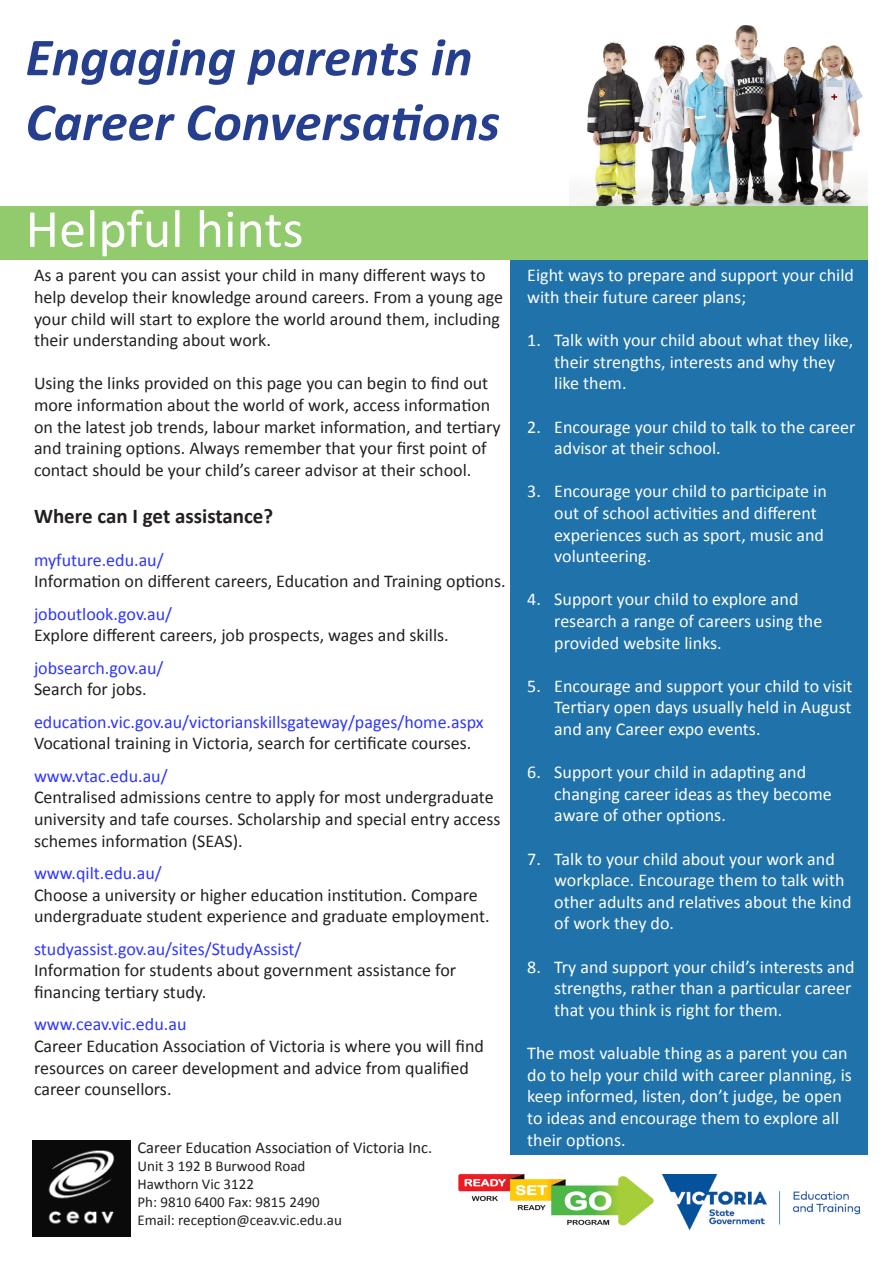
<style>
.page{position:relative;width:893px;height:1263px;background:#fff}
.page>*{position:absolute;margin:0;border:0;box-sizing:border-box;transform-origin:0 0}
.t1{font:italic 700 54px "Calibri";color:#253f8e}
.t2{font:54px "Calibri";color:#fff}
.t3{font:700 21px "Calibri";color:#231f20}
.t4{font:18px/21.6px "Calibri";color:#231f20}
.t5{font:18px/21.6px "Calibri";color:#fff}
.t6{font:18px "Calibri";color:#2e36ff}
.t7{font:16.5px "Calibri";color:#231f20}
.t8{font:15px "Calibri";color:#231f20}
</style>
<div class="page">
<img style="left:570px;top:26px;width:297px;height:180px">
<div style="left:0;top:206px;width:867px;height:53px;background:#91cb6e"></div>
<div style="left:510px;top:260px;width:357px;height:894px;background:#1f72aa"></div>
<img style="left:33px;top:1140px;width:98px;height:97px">
<img style="left:458px;top:1174px;width:196px;height:52px">
<img style="left:662px;top:1174px;width:197px;height:55px">
<p class="t1" style="left:26px;top:24px;width:448px">Engaging parents in</p>
<p class="t1" style="left:26px;top:89px;width:476px">Career Conversations</p>
<p class="t2" style="left:26px;top:195px;width:280px">Helpful hints</p>
<p class="t4" style="left:34px;top:265px;width:471px">As a parent you can assist your child in many different ways to help develop their knowledge around careers. From a young age your child will start to explore the world around them, including their understanding about work.</p>
<p class="t4" style="left:34px;top:373px;width:468px">Using the links provided on this page you can begin to find out more information about the world of work, access information on the latest job trends, labour market information, and tertiary and training options. Always remember that your first point of contact should be your child’s career advisor at their school.</p>
<p class="t3" style="left:34px;top:502px;width:241px">Where can I get assistance?</p>
<p class="t6" style="left:34px;top:548px;width:131px">myfuture.edu.au/</p>
<p class="t4" style="left:34px;top:571px;width:473px">Information on different careers, Education and Training options.</p>
<p class="t6" style="left:34px;top:602px;width:140px">joboutlook.gov.au/</p>
<p class="t4" style="left:34px;top:625px;width:416px">Explore different careers, job prospects, wages and skills.</p>
<p class="t6" style="left:34px;top:656px;width:131px">jobsearch.gov.au/</p>
<p class="t4" style="left:34px;top:679px;width:114px">Search for jobs.</p>
<p class="t6" style="left:34px;top:710px;width:451px">education.vic.gov.au/victorianskillsgateway/pages/home.aspx</p>
<p class="t4" style="left:34px;top:733px;width:439px">Vocational training in Victoria, search for certificate courses.</p>
<p class="t6" style="left:34px;top:764px;width:135px">www.vtac.edu.au/</p>
<p class="t4" style="left:34px;top:787px;width:468px">Centralised admissions centre to apply for most undergraduate university and tafe courses. Scholarship and special entry access schemes information (SEAS).</p>
<p class="t6" style="left:34px;top:862px;width:129px">www.qilt.edu.au/</p>
<p class="t4" style="left:34px;top:884px;width:457px">Choose a university or higher education institution. Compare undergraduate student experience and graduate employment.</p>
<p class="t6" style="left:34px;top:937px;width:269px">studyassist.gov.au/sites/StudyAssist/</p>
<p class="t4" style="left:34px;top:959px;width:424px">Information for students about government assistance for financing tertiary study.</p>
<p class="t6" style="left:34px;top:1013px;width:154px">www.ceav.vic.edu.au</p>
<p class="t4" style="left:34px;top:1035px;width:451px">Career Education Association of Victoria is where you will find resources on career development and advice from qualified career counsellors.</p>
<p class="t7" style="left:137px;top:1137px;width:296px">Career Education Association of Victoria Inc.</p>
<p class="t8" style="left:137px;top:1157px;width:169px">Unit 3 192 B Burwood Road</p>
<p class="t8" style="left:137px;top:1175px;width:118px">Hawthorn Vic 3122</p>
<p class="t8" style="left:137px;top:1193px;width:184px">Ph: 9810 6400 Fax: 9815 2490</p>
<p class="t8" style="left:137px;top:1211px;width:206px">Email: reception@ceav.vic.edu.au</p>
<p class="t5" style="left:527px;top:265px;width:328px">Eight ways to prepare and support your child with their future career plans;</p>
<p class="t5" style="left:554px;top:329px;width:300px;text-indent:-27px">1. Talk with your child about what they like, their strengths, interests and why they like them.</p>
<p class="t5" style="left:554px;top:416px;width:303px;text-indent:-27px">2. Encourage your child to talk to the career advisor at their school.</p>
<p class="t5" style="left:554px;top:481px;width:274px;text-indent:-27px">3. Encourage your child to participate in out of school activities and different experiences such as sport, music and volunteering.</p>
<p class="t5" style="left:554px;top:589px;width:270px;text-indent:-27px">4. Support your child to explore and research a range of careers using the provided website links.</p>
<p class="t5" style="left:554px;top:675px;width:300px;text-align:justify;text-indent:-27px">5. Encourage and support your child to visit Tertiary open days usually held in August and any Career expo events.</p>
<p class="t5" style="left:554px;top:761px;width:279px;text-indent:-27px">6. Support your child in adapting and changing career ideas as they become aware of other options.</p>
<p class="t5" style="left:554px;top:848px;width:299px;text-indent:-27px">7. Talk to your child about your work and workplace. Encourage them to talk with other adults and relatives about the kind of work they do.</p>
<p class="t5" style="left:554px;top:956px;width:302px;text-indent:-27px">8. Try and support your child’s interests and strengths, rather than a particular career that you think is right for them.</p>
<p class="t5" style="left:527px;top:1042px;width:326px">The most valuable thing as a parent you can do to help your child with career planning, is keep informed, listen, don’t judge, be open to ideas and encourage them to explore all their options.</p>
</div>
